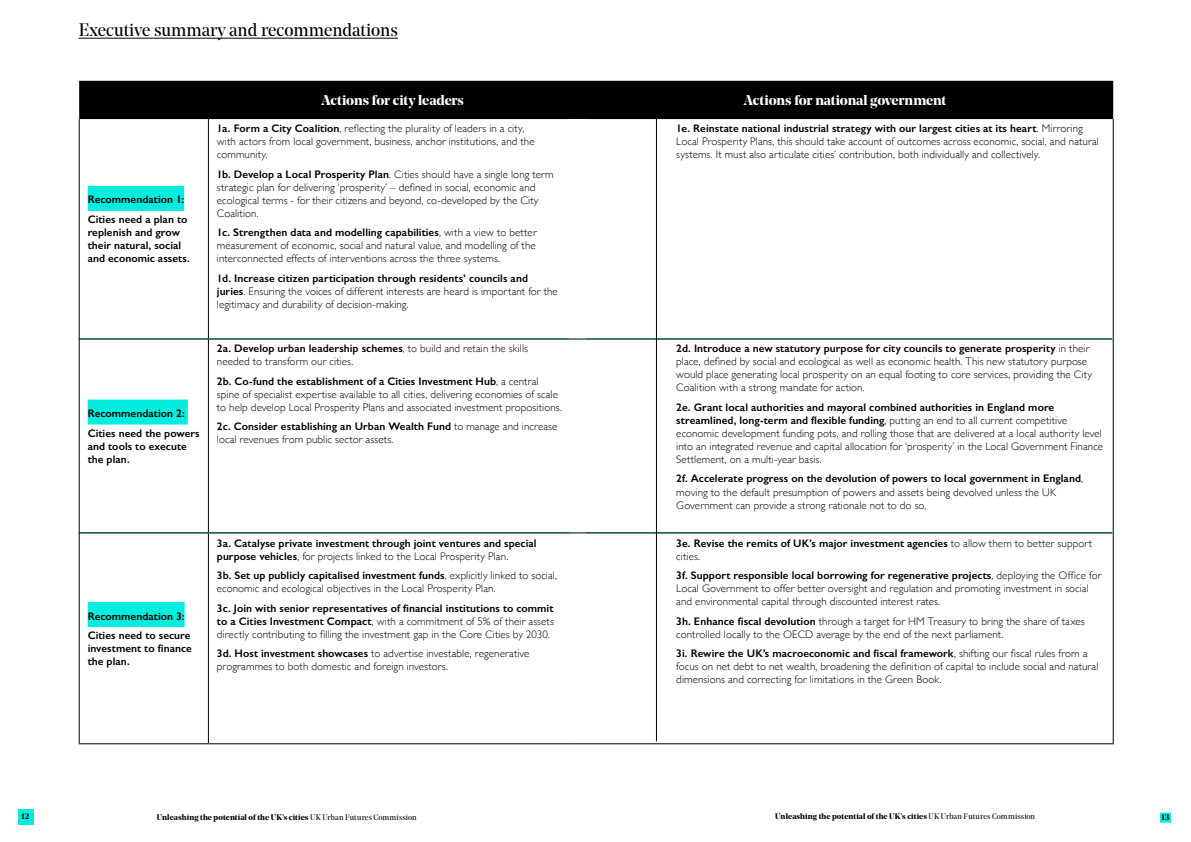
<style>
.page{position:relative;width:1191px;height:842px;background:#fff}
.page>*{position:absolute;margin:0;border:0;box-sizing:border-box;transform-origin:0 0}
.t1{font:18px "Noe Display";color:#000}
.t2{font:700 14px "Noe Display";letter-spacing:-.015em;color:#fff}
.t3{font:300 11px/13px "Gill Sans";letter-spacing:.005em;color:#000}
.t4{font:600 11px/13px "Gill Sans";letter-spacing:.005em;color:#000}
.t5{font:700 8px "Noe Display";letter-spacing:.005em;color:#000}
.s1{font-weight:600}
.s2{font-weight:300}
.s3{font-weight:400}
</style>
<div class="page">
<div style="left:18px;top:809px;width:15px;height:15px;background:#03ecdd"></div>
<div style="left:79px;top:81px;width:1034px;height:38px;background:#000"></div>
<hr style="left:79px;top:119px;width:1px;height:220px;background:#000">
<hr style="left:208px;top:119px;width:1px;height:219px;background:#000">
<hr style="left:1112px;top:119px;width:1px;height:220px;background:#000">
<hr style="left:79px;top:339px;width:1px;height:194px;background:#000">
<hr style="left:208px;top:339px;width:1px;height:193px;background:#000">
<hr style="left:1112px;top:339px;width:1px;height:194px;background:#000">
<hr style="left:79px;top:533px;width:1px;height:210px;background:#000">
<hr style="left:208px;top:533px;width:1px;height:210px;background:#000">
<hr style="left:571px;top:533px;width:1px;height:210px;background:#000">
<hr style="left:1112px;top:533px;width:1px;height:210px;background:#000">
<hr style="left:79px;top:743px;width:129px;height:1px;background:#000">
<hr style="left:208px;top:743px;width:363px;height:1px;background:#000">
<hr style="left:571px;top:743px;width:542px;height:1px;background:#000">
<div style="left:88px;top:186px;width:96px;height:25px;background:#03ecdd"></div>
<div style="left:88px;top:399px;width:100px;height:25px;background:#03ecdd"></div>
<div style="left:88px;top:602px;width:97px;height:25px;background:#03ecdd"></div>
<hr style="left:79px;top:38px;width:319px;height:1px;background:#000">
<hr style="left:656px;top:119px;width:1px;height:622px;background:#000">
<hr style="left:79px;top:338px;width:1033px;height:1px;background:#000">
<hr style="left:79px;top:532px;width:1033px;height:1px;background:#000">
<div style="left:1160px;top:813px;width:11px;height:10px;background:#03ecdd"></div>
<h1 class="t1" style="left:79px;top:19px;width:321px">Executive summary and recommendations</h1>
<p class="t4" style="left:88px;top:190px;width:101px;line-height:19.5px">Recommendation 1:<br>Cities need a plan to</p>
<p class="t4" style="left:88px;top:226px;width:104px">replenish and grow their natural, social and economic assets.</p>
<p class="t4" style="left:88px;top:403px;width:114px;line-height:19.5px">Recommendation 2:<br>Cities need the powers</p>
<p class="t4" style="left:88px;top:439px;width:101px">and tools to execute the plan.</p>
<p class="t4" style="left:88px;top:606px;width:104px;line-height:19.5px">Recommendation 3:<br>Cities need to secure</p>
<p class="t4" style="left:88px;top:642px;width:106px">investment to finance the plan.</p>
<p class="t2" style="left:321px;top:91px;width:144px">Actions for city leaders</p>
<p class="t2" style="left:744px;top:91px;width:204px">Actions for national government</p>
<p class="t3" style="left:217px;top:122px;width:319px"><span class="s1">1a. Form a City Coalition</span>, reflecting the plurality of leaders in a city, with actors from local government, business, anchor institutions, and the community.</p>
<p class="t3" style="left:217px;top:167px;width:338px"><span class="s1">1b. Develop a Local Prosperity Plan</span>. Cities should have a single long term strategic plan for delivering ‘prosperity’ – defined in social, economic and ecological terms - for their citizens and beyond, co-developed by the City Coalition.</p>
<p class="t3" style="left:217px;top:226px;width:321px;text-align:justify"><span class="s1">1c. Strengthen data and modelling capabilities</span>, with a view to better measurement of economic, social and natural value, and modelling of the interconnected effects of interventions across the three systems.</p>
<p class="t3" style="left:217px;top:271px;width:342px"><span class="s1">1d. Increase citizen participation through residents’ councils and juries</span>. Ensuring the voices of different interests are heard is important for the legitimacy and durability of decision-making.</p>
<p class="t3" style="left:217px;top:342px;width:313px"><span class="s1">2a. Develop urban leadership schemes</span>, to build and retain the skills needed to transform our cities.</p>
<p class="t3" style="left:217px;top:374px;width:346px"><span class="s1">2b. Co-fund the establishment of a Cities Investment Hub</span>, a central spine of specialist expertise available to all cities, delivering economies of scale to help develop Local Prosperity Plans and associated investment propositions.</p>
<p class="t3" style="left:217px;top:420px;width:342px"><span class="s1">2c. Consider establishing an Urban Wealth Fund</span> to manage and increase local revenues from public sector assets.</p>
<p class="t4" style="left:217px;top:536px;width:321px">3a. Catalyse private investment through joint ventures and special purpose vehicles<span class="s2">, for projects linked to the Local Prosperity Plan.</span></p>
<p class="t3" style="left:217px;top:568px;width:341px"><span class="s1">3b. Set up publicly capitalised investment funds</span>, explicitly linked to social, economic and ecological objectives in the Local Prosperity Plan.</p>
<p class="t3" style="left:217px;top:601px;width:339px;text-align:justify"><span class="s1">3c. Join with senior representatives of financial institutions to commit to a Cities Investment Compact</span>, with a commitment of 5% of their assets directly contributing to filling the investment gap in the Core Cities by 2030.</p>
<p class="t3" style="left:217px;top:646px;width:314px"><span class="s1">3d. Host investment showcases</span> to advertise investable, regenerative programmes to both domestic and foreign investors.</p>
<p class="t3" style="left:676px;top:122px;width:424px"><span class="s1">1e. Reinstate national industrial strategy with our largest cities at its heart</span>. Mirroring<br>Local Prosperity Plans, this should take account of outcomes across economic, social, and natural systems. It must also articulate cities’ contribution, both individually and collectively.</p>
<p class="t3" style="left:676px;top:342px;width:417px"><span class="s1">2d. Introduce a new statutory purpose for city councils to generate prosperity</span> in their place, defined by social and ecological as well as economic health. This new statutory purpose would place generating local prosperity on an equal footing to core services, providing the City Coalition with a strong mandate for action.</p>
<p class="t3" style="left:676px;top:400px;width:428px"><span class="s1">2e. Grant local authorities and mayoral combined authorities in England more streamlined, long-term and flexible funding</span>, putting an end to all current competitive economic development funding pots, and rolling those that are delivered at a local authority level into an integrated revenue and capital allocation for ‘prosperity’ in the Local Government Finance Settlement, on a multi-year basis.</p>
<p class="t3" style="left:676px;top:472px;width:408px"><span class="s1">2f. Accelerate progress on the devolution of powers to local government in England</span>, moving to the default presumption of powers and assets being devolved unless the UK<br>Government can provide a strong rationale not to do so.</p>
<p class="t4" style="left:676px;top:536px;width:417px">3e. Revise the remits of UK’s major investment agencies <span class="s2">to allow them to better support cities.</span></p>
<p class="t3" style="left:676px;top:568px;width:426px"><span class="s1">3f. Support responsible local borrowing for regenerative projects</span>, deploying the Office for<br>Local Government to offer better oversight and regulation and promoting investment in social and environmental capital through discounted interest rates.</p>
<p class="t3" style="left:676px;top:614px;width:410px"><span class="s1">3h. Enhance fiscal devolution</span> through a target for HM Treasury to bring the share of taxes controlled locally to the OECD average by the end of the next parliament.</p>
<p class="t3" style="left:676px;top:646px;width:424px"><span class="s1">3i. Rewire the UK’s macroeconomic and fiscal framework</span>, shifting our fiscal rules from a focus on net debt to net wealth, broadening the definition of capital to include social and natural dimensions and correcting for limitations in the Green Book.</p>
<p class="t5" style="left:21px;top:811px;width:9px">12</p>
<p class="t5" style="left:157px;top:811px;width:261px">Unleashing the potential of the UK’s cities <span class="s3">UK Urban Futures Commission</span></p>
<p class="t5" style="left:775px;top:811px;width:261px">Unleashing the potential of the UK’s cities <span class="s3">UK Urban Futures Commission</span></p>
<p class="t5" style="left:1161px;top:812px;width:9px">13</p>
</div>
